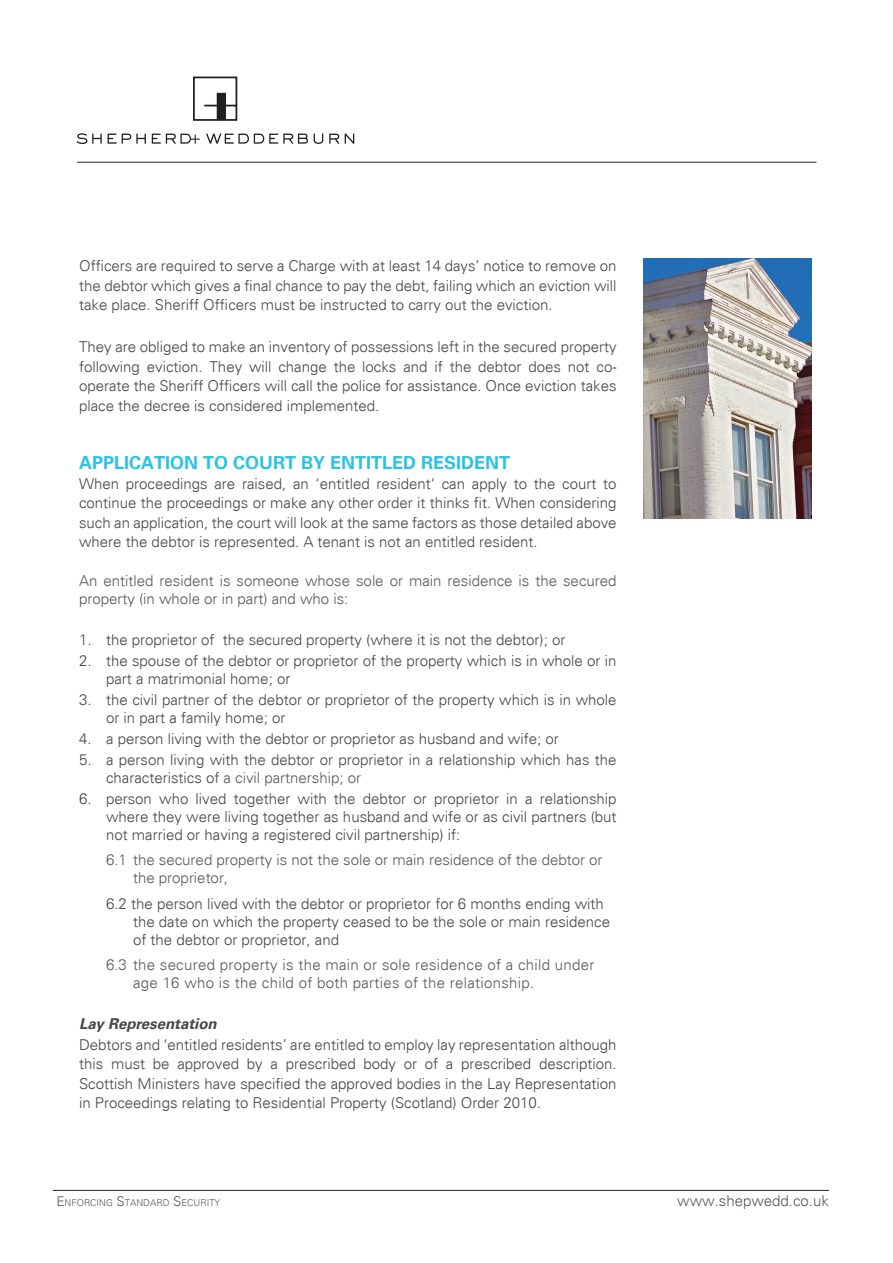
<style>
.page{position:relative;width:893px;height:1263px;background:#fff}
.page>*{position:absolute;margin:0;border:0;box-sizing:border-box;transform-origin:0 0}
.t1{font:700 18px "Univers";color:#2cc2e7}
.t2{font:300 15px/19.5px "Univers";color:#454647;text-align:justify}
.t3{font:300 15px/18px "Univers";color:#57585a}
.t4{font:300 15px/18px "Univers";letter-spacing:.02em;color:#57585a}
.t5{font:italic 700 15px "Univers 65";color:#454647}
.t6{font:300 9.45px "Univers";color:#57585a}
.s1{color:#57585a}
.s2{font-size:13.5px}
</style>
<div class="page">
<hr style="left:77px;top:162px;width:739px;height:1px;background:#231f20">
<hr style="left:53px;top:1190px;width:776px;height:1px;background:#231f20">
<svg style="left:193px;top:77px;width:45px;height:44px"></svg>
<svg style="left:77px;top:133px;width:25px;height:11px"></svg>
<svg style="left:108px;top:134px;width:38px;height:10px"></svg>
<svg style="left:152px;top:134px;width:48px;height:10px"></svg>
<svg style="left:206px;top:134px;width:102px;height:10px"></svg>
<svg style="left:314px;top:134px;width:9px;height:10px"></svg>
<svg style="left:329px;top:134px;width:25px;height:10px"></svg>
<img style="left:643px;top:259px;width:169px;height:260px">
<p class="t2" style="left:79px;top:256px;width:539px">Officers are required to serve a Charge with at least 14 days’ notice to remove on the debtor which gives a final chance to pay the debt, failing which an eviction will take place. Sheriff Officers must be instructed to carry out the eviction.</p>
<p class="t2" style="left:79px;top:337px;width:539px">They are obliged to make an inventory of possessions left in the secured property following eviction. They will change the locks and if the debtor does not co&shy;operate the Sheriff Officers will call the police for assistance. Once eviction takes place the decree is considered implemented.</p>
<p class="t1" style="left:79px;top:452px;width:433px">APPLICATION TO COURT BY ENTITLED RESIDENT</p>
<p class="t2" style="left:79px;top:474px;width:539px">When proceedings are raised, an ‘entitled resident‘ can apply to the court to continue the proceedings or make any other order it thinks fit. When considering such an application, the court will look at the same factors as those detailed above where the debtor is represented. A tenant is not an entitled resident.</p>
<p class="t3" style="left:79px;top:572px;width:539px">An entitled resident is someone whose sole or main residence is the secured property (in whole or in part) and who is:</p>
<p class="t2" style="left:79px;top:630px;width:488px">1. the proprietor of the secured property (where it is not the debtor); or</p>
<p class="t2" style="left:106px;top:652px;width:512px;line-height:18px;text-indent:-27px">2. the spouse of the debtor or proprietor of the property which is in whole or in part a matrimonial home; or</p>
<p class="t2" style="left:106px;top:691px;width:512px;line-height:18px;text-indent:-27px">3. the civil partner of the debtor or proprietor of the property which is in whole or in part a family home; or</p>
<p class="t2" style="left:79px;top:729px;width:481px">4. a person living with the debtor or proprietor as husband and wife; or</p>
<p class="t2" style="left:106px;top:751px;width:512px;line-height:18px;text-indent:-27px">5. a person living with the debtor or proprietor in a relationship which has the characteristics of <span class="s1">a civil partnership; or</span></p>
<p class="t2" style="left:106px;top:790px;width:512px;line-height:18px;text-indent:-27px">6. person who lived together with the debtor or proprietor in a relationship where they were living together as husband and wife or as civil partners (but not married or having a registered civil partnership) if:</p>
<p class="t3" style="left:133px;top:851px;width:471px;text-indent:-27px">6.1 the secured property is not the sole or main residence of the debtor or the proprietor,</p>
<p class="t2" style="left:133px;top:895px;width:478px;line-height:18px;text-align:left;text-indent:-27px">6.2 the person lived with the debtor or proprietor for 6 months ending with the date on which the property ceased to be the sole or main residence of the debtor or proprietor, and</p>
<p class="t4" style="left:133px;top:956px;width:463px;text-indent:-27px">6.3 the secured property is the main or sole residence of a child under age 16 who is the child of both parties of the relationship.</p>
<p class="t5" style="left:79px;top:1015px;width:139px">Lay Representation</p>
<p class="t2" style="left:79px;top:1035px;width:539px">Debtors and ‘entitled residents’ are entitled to employ lay representation although this must be approved by a prescribed body or of a prescribed description.<br>Scottish Ministers have specified the approved bodies in the Lay Representation in Proceedings relating to Residential Property (Scotland) Order 2010.</p>
<p class="t6" style="left:56px;top:1196px;width:166px"><span class="s2">E</span>NFORCING <span class="s2">S</span>TANDARD <span class="s2">S</span>ECURITY</p>
<p class="t3" style="left:677px;top:1191px;width:153px">www.shepwedd.co.uk</p>
</div>
